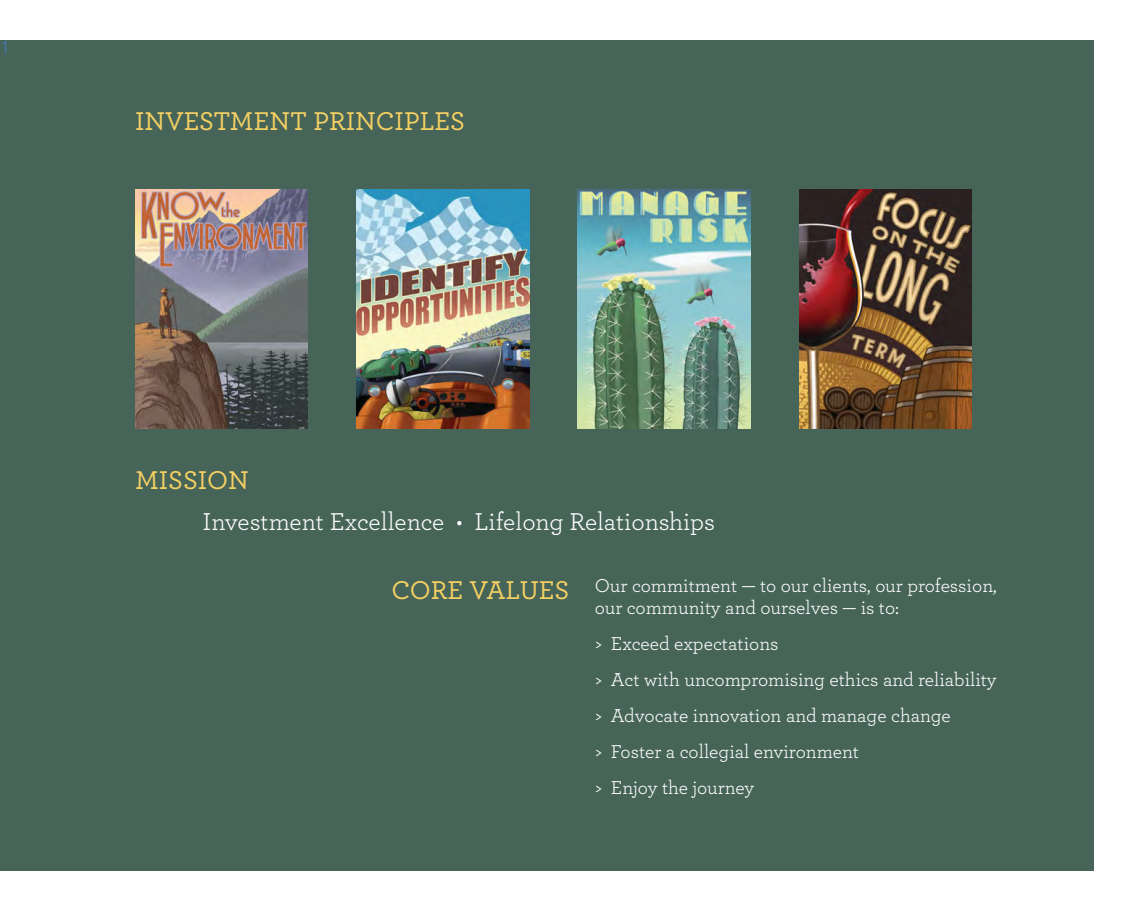
<style>
.page{position:relative;width:1134px;height:918px;background:#fff}
.page>*{position:absolute;margin:0;border:0;box-sizing:border-box;transform-origin:0 0}
.t1{font:500 27px "Archer";color:#f5d063}
.t2{font:25.5px "Archer";color:#fff}
.t3{font:19.5px/36px "Archer";color:#fff}
.t4{font:18px "Helvetica";color:#47749b}
</style>
<div class="page">
<div style="left:0;top:40px;width:1094px;height:831px;background:#466457"></div>
<img style="left:135px;top:189px;width:173px;height:240px">
<img style="left:357px;top:189px;width:172px;height:240px">
<img style="left:578px;top:189px;width:172px;height:240px">
<img style="left:800px;top:189px;width:172px;height:240px">
<p class="t4" style="left:0;top:41px;width:12px">1</p>
<h1 class="t1" style="left:135px;top:110px;width:331px">INVESTMENT PRINCIPLES</h1>
<h1 class="t1" style="left:135px;top:469px;width:115px">MISSION</h1>
<h2 class="t2" style="left:202px;top:511px;width:514px">Investment Excellence • Lifelong Relationships</h2>
<h1 class="t1" style="left:392px;top:579px;width:179px">CORE VALUES</h1>
<p class="t3" style="left:595px;top:575px;width:404px;line-height:22.5px">Our commitment — to our clients, our profession, our community and ourselves — is to:</p>
<p class="t3" style="left:595px;top:627px;width:403px">&gt; Exceed expectations<br>&gt; Act with uncompromising ethics and reliability &gt; Advocate innovation and manage change<br>&gt; Foster a collegial environment<br>&gt; Enjoy the journey</p>
</div>
